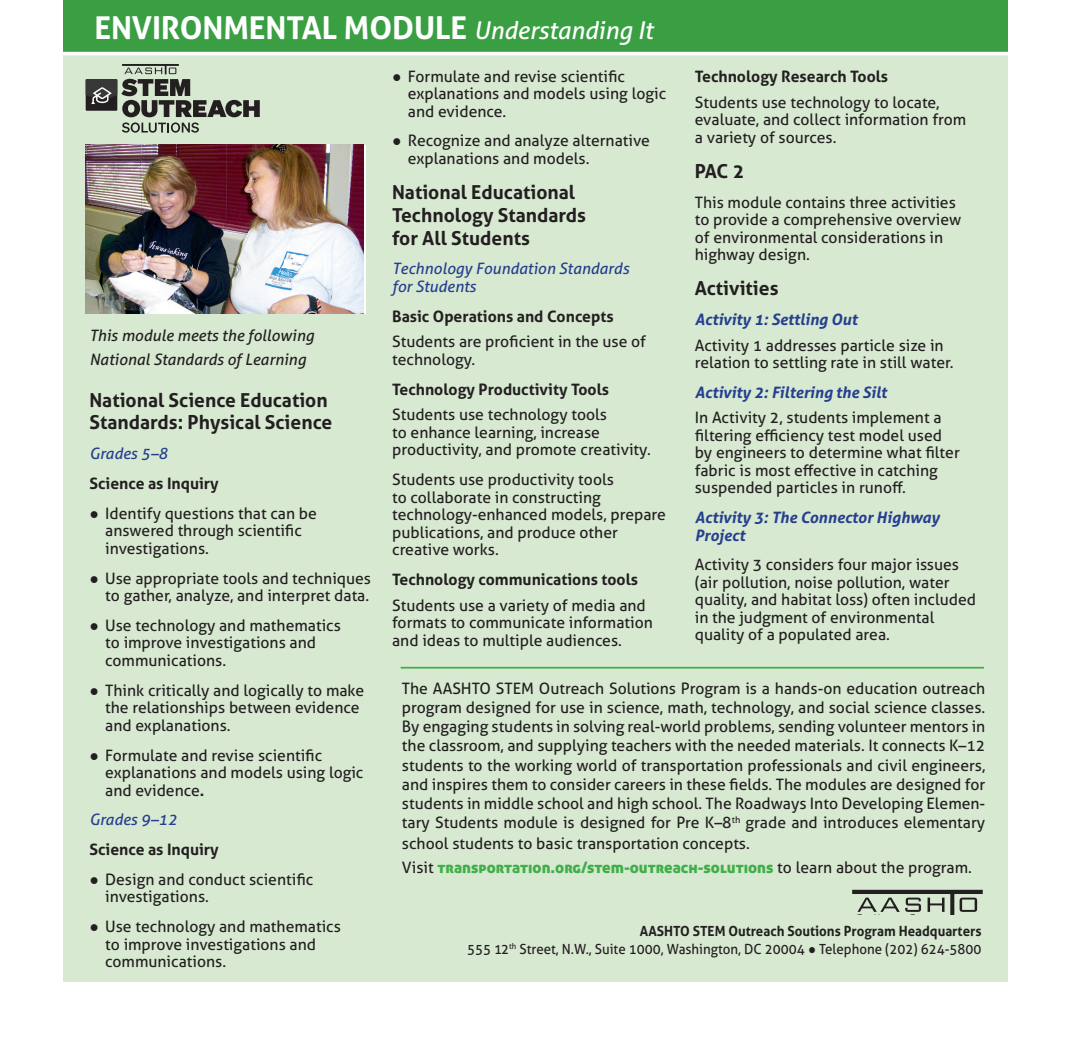
<style>
.page{position:relative;width:1071px;height:1045px;background:#fff}
.page>*{position:absolute;margin:0;border:0;box-sizing:border-box;transform-origin:0 0}
.t1{font:700 31.5px "Aller";letter-spacing:-.005em;color:#fff}
.t2{font:700 19.25px/22.8px "Aller";color:#231f20}
.t3{font:15.75px/17.5px "Aller";color:#231f20}
.t4{font:700 15.75px "Aller";color:#231f20}
.t5{font:italic 700 15.75px/17.5px "Aller";color:#253f8e}
.t6{font:15.75px "Aller Display";color:#40ae49}
.t7{font:italic 15.75px/17.5px "Aller";color:#253f8e}
.t8{font:italic 15.75px/23.6px "Aller";color:#231f20}
.t9{font:14px/17.5px "Aller";color:#231f20;text-align:right;scale:.95 1}
.s1{font-weight:400;font-style:italic;font-size:24.5px}
.s2{font-family:"Franklin Gothic"}
.s3{font-weight:700}
.s4{font-family:"Aller";color:#231f20}
</style>
<div class="page">
<div style="left:63px;top:0;width:945px;height:982px;background:#d8e9d2"></div>
<div style="left:63px;top:0;width:945px;height:52px;background:#3a9f43"></div>
<hr style="left:63px;top:52px;width:945px;height:3px;background:#fff">
<img style="left:86px;top:145px;width:278px;height:169px">
<hr style="left:401px;top:667px;width:583px;height:1px;background:#40ae49">
<svg style="left:852px;top:889px;width:131px;height:25px"></svg>
<svg style="left:86px;top:64px;width:174px;height:69px"></svg>
<h1 class="t1" style="left:94px;top:8px;width:560px">ENVIRONMENTAL MODULE <span class="s1">Understanding It</span></h1>
<p class="t8" style="left:89px;top:323px;width:226px">This module meets the following<br>National Standards of Learning</p>
<p class="t2" style="left:89px;top:388px;width:244px">National Science Education<br>Standards: Physical Science</p>
<p class="t7" style="left:89px;top:445px;width:80px">Grades 5–8</p>
<p class="t4" style="left:89px;top:474px;width:131px">Science as Inquiry</p>
<p class="t3" style="left:105px;top:504px;width:213px;text-indent:-16px"><span class="s2">●</span> Identify questions that can be answered through scientific investigations.</p>
<p class="t3" style="left:89px;top:569px;width:283px;text-align:right"><span class="s2">●</span> Use appropriate tools and techniques to gather, analyze, and interpret data.</p>
<p class="t3" style="left:105px;top:616px;width:237px;text-indent:-16px"><span class="s2">●</span> Use technology and mathematics to improve investigations and communications.</p>
<p class="t3" style="left:105px;top:681px;width:260px;text-indent:-16px"><span class="s2">●</span> Think critically and logically to make the relationships between evidence and explanations.</p>
<p class="t3" style="left:105px;top:746px;width:260px;text-indent:-16px"><span class="s2">●</span> Formulate and revise scientific explanations and models using logic and evidence<span class="s3">.</span></p>
<p class="t7" style="left:89px;top:811px;width:89px">Grades 9–12</p>
<p class="t4" style="left:89px;top:840px;width:131px">Science as Inquiry</p>
<p class="t3" style="left:105px;top:870px;width:210px;text-indent:-16px"><span class="s2">●</span> Design and conduct scientific investigations.</p>
<p class="t3" style="left:105px;top:918px;width:237px;text-indent:-16px"><span class="s2">●</span> Use technology and mathematics to improve investigations and communications.</p>
<p class="t3" style="left:408px;top:67px;width:260px;text-indent:-16px"><span class="s2">●</span> Formulate and revise scientific explanations and models using logic and evidence.</p>
<p class="t3" style="left:408px;top:132px;width:243px;text-indent:-16px"><span class="s2">●</span> Recognize and analyze alternative explanations and models.</p>
<p class="t2" style="left:392px;top:181px;width:195px">National Educational<br>Technology Standards for All Students</p>
<p class="t7" style="left:392px;top:260px;width:239px">Technology Foundation Standards for Students</p>
<p class="t4" style="left:392px;top:306px;width:223px">Basic Operations and Concepts</p>
<p class="t3" style="left:392px;top:333px;width:255px">Students are proficient in the use of technology.</p>
<p class="t4" style="left:392px;top:379px;width:218px">Technology Productivity Tools</p>
<p class="t3" style="left:392px;top:406px;width:260px">Students use technology tools<br>to enhance learning, increase productivity, and promote creativity.</p>
<p class="t3" style="left:392px;top:471px;width:275px">Students use productivity tools<br>to collaborate in constructing technology-enhanced models, prepare publications, and produce other creative works.</p>
<p class="t4" style="left:392px;top:569px;width:247px">Technology communications tools</p>
<p class="t3" style="left:392px;top:596px;width:262px">Students use a variety of media and formats to communicate information and ideas to multiple audiences.</p>
<p class="t4" style="left:695px;top:67px;width:195px">Technology Research Tools</p>
<p class="t3" style="left:695px;top:93px;width:273px">Students use technology to locate, evaluate, and collect information from a variety of sources.</p>
<p class="t2" style="left:695px;top:160px;width:51px">PAC 2</p>
<p class="t3" style="left:695px;top:193px;width:268px">This module contains three activities to provide a comprehensive overview of environmental considerations in highway design.</p>
<p class="t2" style="left:695px;top:277px;width:85px">Activities</p>
<p class="t5" style="left:695px;top:310px;width:164px">Activity 1: Settling Out</p>
<p class="t3" style="left:695px;top:336px;width:260px">Activity 1 addresses particle size in relation to settling rate in still water.</p>
<p class="t5" style="left:695px;top:383px;width:194px">Activity 2: Filtering the Silt</p>
<p class="t3" style="left:695px;top:409px;width:267px">In Activity 2, students implement a filtering efficiency test model used by engineers to determine what filter fabric is most effective in catching suspended particles in runoff.</p>
<p class="t5" style="left:695px;top:508px;width:246px">Activity 3: The Connector Highway<br>Project</p>
<p class="t3" style="left:695px;top:556px;width:283px">Activity 3 considers four major issues (air pollution, noise pollution, water quality, and habitat loss) often included in the judgment of environmental quality of a populated area.</p>
<p class="t3" style="left:402px;top:678px;width:585px;line-height:19.4px;text-align:justify">The AASHTO STEM Outreach Solutions Program is a hands-on education outreach program designed for use in science, math, technology, and social science classes.<br>By engaging students in solving real-world problems, sending volunteer mentors in the classroom, and supplying teachers with the needed materials. It connects K–12 students to the working world of transportation professionals and civil engineers, and inspires them to consider careers in these fields. The modules are designed for students in middle school and high school. The Roadways Into Developing Elemen&shy;tary Students module is designed for Pre K–8<sup>th</sup> grade and introduces elementary school students to basic transportation concepts.</p>
<p class="t6" style="left:402px;top:857px;width:572px"><span class="s4">Visit</span> transportation.org/stem-outreach-solutions <span class="s4">to learn about the program.</span></p>
<p class="t9" style="left:467px;top:922px;width:543px"><span class="s3">AASHTO STEM Outreach Soutions Program Headquarters<br></span>555 12<sup>th</sup> Street, N.W., Suite 1000, Washington, DC 20004 <span class="s2">●</span> Telephone (202) 624-5800</p>
</div>
